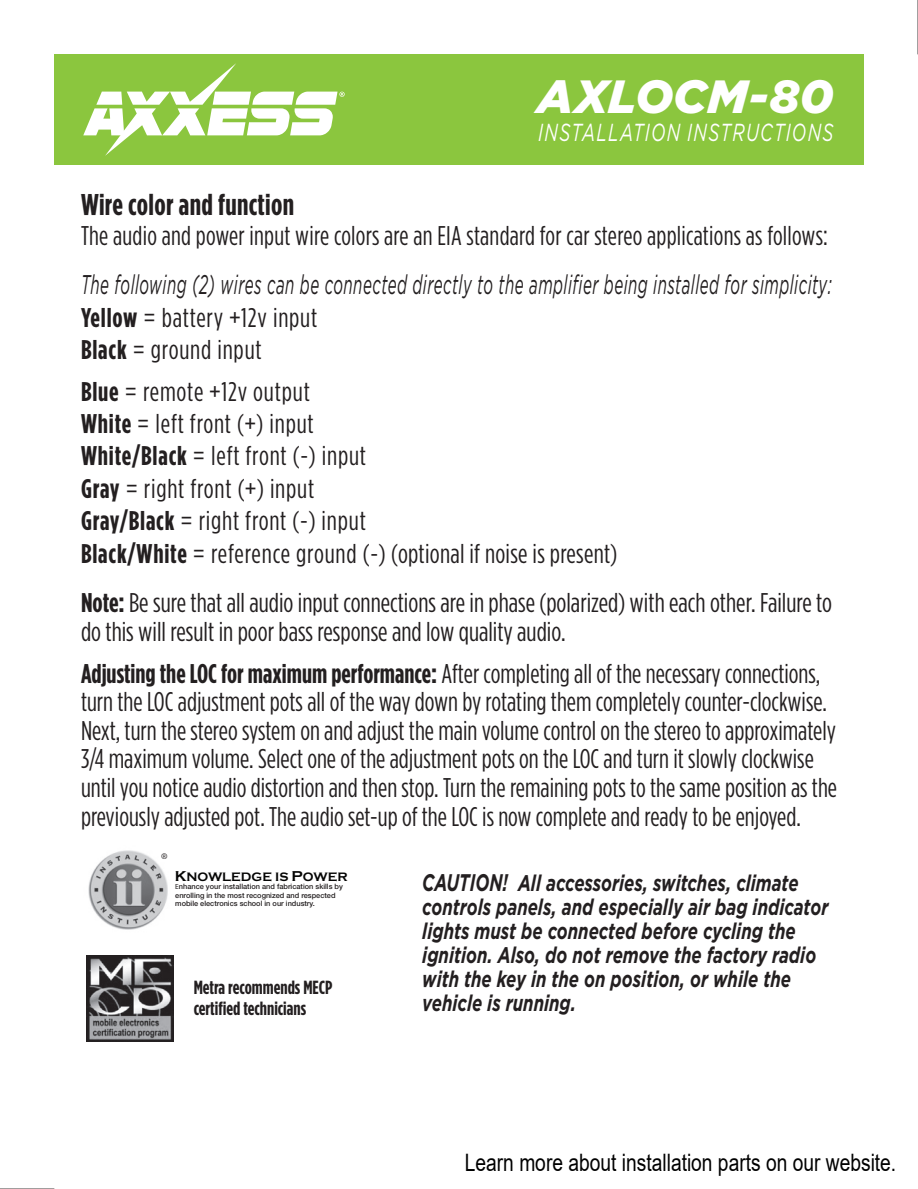
<style>
.page{position:relative;width:918px;height:1189px;background:#fff}
.page>*{position:absolute;margin:0;border:0;box-sizing:border-box;transform-origin:0 0}
.t1{font:italic 900 46.5px "Gotham";color:#fff}
.t2{font:700 30px "Gotham Condensed";letter-spacing:.01em;color:#231f20}
.t3{font:27px/28.5px "Gotham Condensed";color:#231f20}
.t4{font:27px/32.4px "Gotham Condensed";letter-spacing:.03em;color:#231f20}
.t5{font:italic 27px "Gotham";letter-spacing:.03em;color:#231f20;scale:.56 1}
.t6{font:italic 24.6px "Gotham";letter-spacing:.07em;color:#fff;scale:.7 1}
.t7{font:24px "Arial";color:#000;scale:.8 1}
.t8{font:italic 700 22.5px/24px "Gotham";color:#231f20;scale:.74 1}
.t9{font:700 18.9px/20.7px "Gotham Condensed";color:#231f20}
.t10{font:700 12.6px "Copperplate Gothic";color:#050504}
.t11{font:12.6px "Myriad";color:#231f20}
.t12{font:500 7.5px/9px "Helvetica Neue";color:#231f20}
.s1{font-weight:700}
.s2{font-size:14.7px}
.s3{font-family:"Myriad";font-weight:400}
.s4{font-size:24px}
.s5{font-style:inherit}
</style>
<div class="page">
<hr style="left:917px;top:0;width:1px;height:54px;background:#231f20">
<hr style="left:0;top:1188px;width:54px;height:1px;background:#231f20">
<div style="left:54px;top:54px;width:810px;height:111px;background:#8bc63e"></div>
<svg style="left:83px;top:63px;width:262px;height:93px"></svg>
<img style="left:88px;top:850px;width:80px;height:80px">
<img style="left:87px;top:955px;width:87px;height:86px">
<h1 class="t1" style="left:537px;top:70px;width:298px">AXLOCM-80</h1>
<p class="t6" style="left:538px;top:119px;width:423px">INSTALLATION INSTRUCTIONS</p>
<p class="t2" style="left:81px;top:187px;width:215px">Wire color and function</p>
<p class="t3" style="left:81px;top:220px;width:748px">The audio and power input wire colors are an EIA standard for car stereo applications as follows:</p>
<p class="t5" style="left:81px;top:270px;width:1342px">The following (2) wires can be connected directly to the amplifier being installed for simplicity:</p>
<p class="t4" style="left:81px;top:300px;width:238px"><span class="s1">Yellow</span> = battery +12v input<br><span class="s1">Black</span> = ground input</p>
<p class="t4" style="left:81px;top:374px;width:538px"><span class="s1">Blue</span> = remote +12v output<br><span class="s1">White</span> = left front (+) input<br><span class="s1">White/Black</span> = left front (-) input<br><span class="s1">Gray</span> = right front (+) input<br><span class="s1">Gray/Black</span> = right front (-) input<br><span class="s1">Black/White</span> = reference ground (-) (optional if noise is present)</p>
<p class="t3" style="left:81px;top:588px;width:753px"><span class="s1">Note:</span> Be sure that all audio input connections are in phase (polarized) with each other. Failure to do this will result in poor bass response and low quality audio.</p>
<p class="t3" style="left:81px;top:658px;width:758px"><span class="s1">Adjusting the LOC for maximum performance:</span> After completing all of the necessary connections, turn the LOC adjustment pots all of the way down by rotating them completely counter-clockwise.<br>Next, turn the stereo system on and adjust the main volume control on the stereo to approximately 3/4 maximum volume. Select one of the adjustment pots on the LOC and turn it slowly clockwise until you notice audio distortion and then stop. Turn the remaining pots to the same position as the previously adjusted pot. The audio set-up of the LOC is now complete and ready to be enjoyed.</p>
<p class="t11" style="left:161px;top:850px;width:8px">®</p>
<p class="t10" style="left:175px;top:869px;width:174px"><span class="s2">K</span>NOWLEDGE IS <span class="s2">P</span>OWER</p>
<p class="t12" style="left:175px;top:881px;width:169px"><span class="s3">E</span>nhance your installation and fabrication skills by enrolling in the most recognized and respected mobile electronics school in our industry.</p>
<p class="t9" style="left:194px;top:976px;width:140px">Metra recommends MECP certified technicians</p>
<p class="t8" style="left:422px;top:870px;width:550px"><span class="s4">CAUTION!</span> All accessories, switches, climate controls panels, and especially air bag indicator lights must be connected before cycling the ignition. Also, do not remove the factory radio with the key in the on position, or while the vehicle is running.</p>
<p class="t7" style="left:465px;top:1145px;width:541px">Learn more about <span class="s5">installation parts</span> on our website.</p>
</div>
